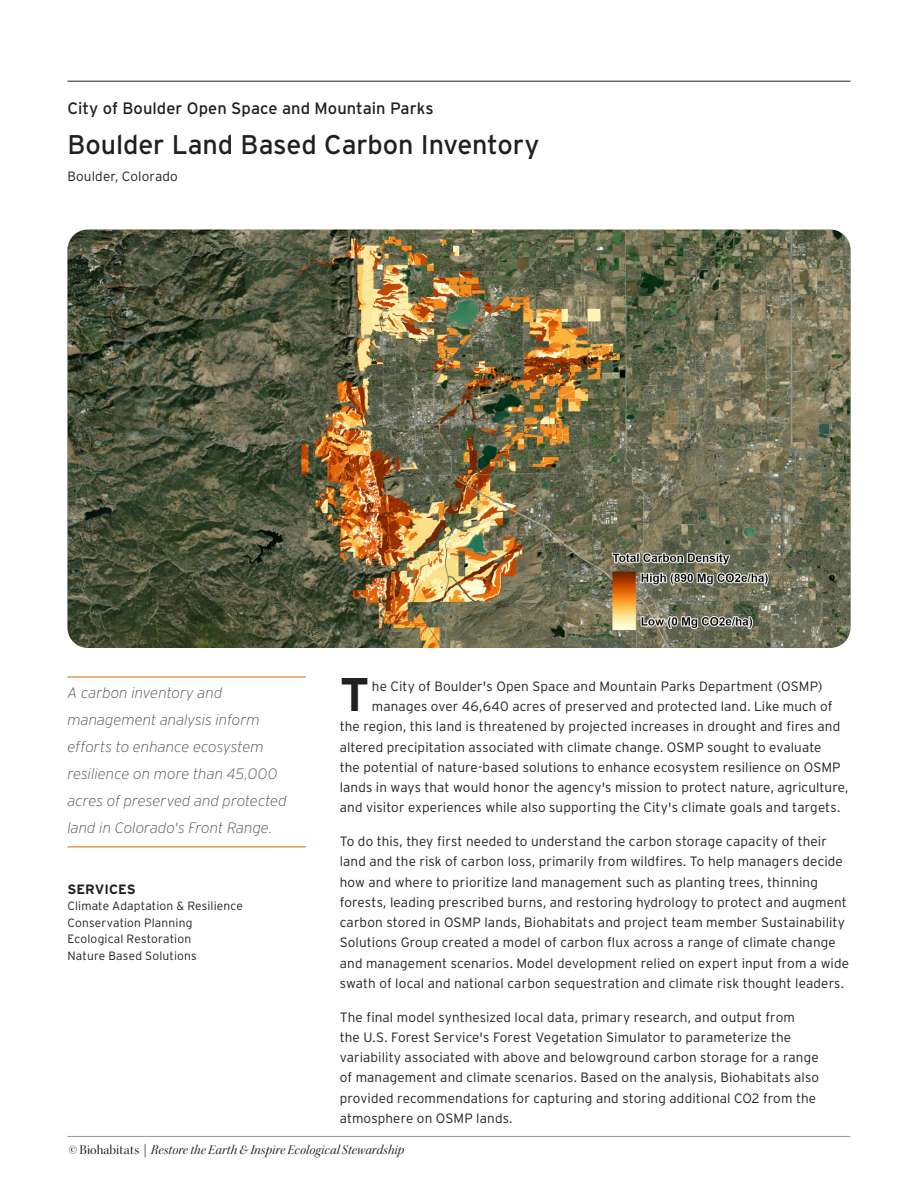
<style>
.page{position:relative;width:918px;height:1188px;background:#fff}
.page>*{position:absolute;margin:0;border:0;box-sizing:border-box;transform-origin:0 0}
.Text_1{font:700 47.1px "Interstate";color:#231f20}
.Head_1{font:27px "Interstate";letter-spacing:-.005em;color:#231f20}
.Head_3{font:16.5px "Interstate";color:#231f20}
.Wow_w_rule{font:italic 200 15px/27px "Interstate";color:#4b4c4d}
.text_2{font:300 13.5px/20.2px "Interstate";letter-spacing:.01em;color:#231f20}
.Text_1-2{font:300 13.5px "Interstate";letter-spacing:.01em;color:#231f20}
.t1{font:13.5px "Kepler Std It Disp";letter-spacing:.01em;color:#231f20}
.Subhead_1{font:700 13.5px "Interstate";letter-spacing:.005em;color:#231f20}
.Sidebar_text-no_space{font:300 12px "Interstate";letter-spacing:.01em;color:#231f20}
.s1{font-family:"Kepler Std Disp"}
</style>
<div class="page">
<hr style="left:68px;top:81px;width:782px;height:1px;background:#231f20">
<hr style="left:68px;top:1136px;width:782px;height:1px;background:#939598">
<img style="left:68px;top:230px;width:782px;height:418px">
<hr style="left:68px;top:676px;width:238px;height:2px;background:#de761b">
<hr style="left:68px;top:846px;width:238px;height:1px;background:#de761b">
<p class="Head_3" style="left:68px;top:99px;width:368px">City of Boulder Open Space and Mountain Parks</p>
<p class="Head_1" style="left:68px;top:130px;width:474px">Boulder Land Based Carbon Inventory</p>
<p class="text_2" style="left:68px;top:166px;width:112px">Boulder, Colorado</p>
<p class="Wow_w_rule" style="left:68px;top:679px;width:221px">A carbon inventory and management analysis inform efforts to enhance ecosystem resilience on more than 45,000 acres of preserved and protected land in Colorado's Front Range.</p>
<p class="Subhead_1" style="left:68px;top:881px;width:70px">SERVICES</p>
<p class="Sidebar_text-no_space" style="left:68px;top:899px;width:177px">Climate Adaptation &amp; Resilience</p>
<p class="Sidebar_text-no_space" style="left:68px;top:916px;width:126px">Conservation Planning</p>
<p class="Sidebar_text-no_space" style="left:68px;top:932px;width:125px">Ecological Restoration</p>
<p class="Sidebar_text-no_space" style="left:68px;top:949px;width:131px">Nature Based Solutions</p>
<p class="Text_1" style="left:340px;top:668px;width:31px">T</p>
<p class="Text_1-2" style="left:372px;top:678px;width:452px">he City of Boulder's Open Space and Mountain Parks Department (OSMP)</p>
<p class="Text_1-2" style="left:372px;top:699px;width:462px">manages over 46,640 acres of preserved and protected land. Like much of</p>
<p class="Text_1-2" style="left:340px;top:719px;width:502px">the region, this land is threatened by projected increases in drought and fires and</p>
<p class="Text_1-2" style="left:340px;top:739px;width:483px">altered precipitation associated with climate change. OSMP sought to evaluate</p>
<p class="Text_1-2" style="left:340px;top:759px;width:502px">the potential of nature-based solutions to enhance ecosystem resilience on OSMP</p>
<p class="Text_1-2" style="left:340px;top:780px;width:510px">lands in ways that would honor the agency's mission to protect nature, agriculture,</p>
<p class="Text_1-2" style="left:340px;top:800px;width:502px">and visitor experiences while also supporting the City's climate goals and targets.</p>
<p class="text_2" style="left:340px;top:831px;width:511px">To do this, they first needed to understand the carbon storage capacity of their land and the risk of carbon loss, primarily from wildfires. To help managers decide how and where to prioritize land management such as planting trees, thinning forests, leading prescribed burns, and restoring hydrology to protect and augment carbon stored in OSMP lands, Biohabitats and project team member Sustainability Solutions Group created a model of carbon flux across a range of climate change and management scenarios. Model development relied on expert input from a wide swath of local and national carbon sequestration and climate risk thought leaders.</p>
<p class="text_2" style="left:340px;top:1007px;width:481px">The final model synthesized local data, primary research, and output from<br>the U.S. Forest Service's Forest Vegetation Simulator to parameterize the variability associated with above and belowground carbon storage for a range of management and climate scenarios. Based on the analysis, Biohabitats also provided recommendations for capturing and storing additional CO2 from the atmosphere on OSMP lands.</p>
<p class="t1" style="left:69px;top:1142px;width:337px"><span class="s1">© Biohabitats |</span> Restore the Earth &amp; Inspire Ecological Stewardship</p>
</div>
